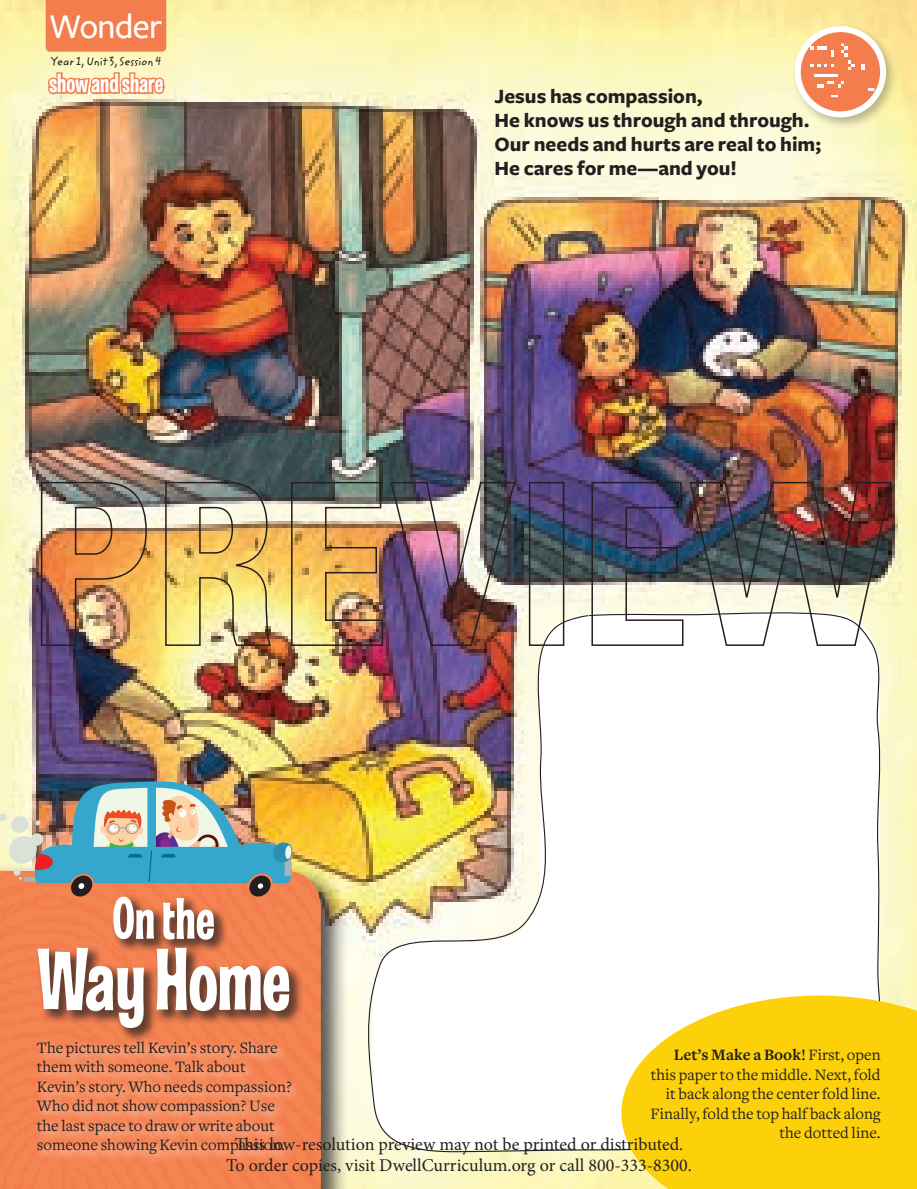
<style>
.page{position:relative;width:917px;height:1189px;background:#fff}
.page>*{position:absolute;margin:0;border:0;box-sizing:border-box;transform-origin:0 0}
.t1{font:90px "Las Vegas OT Jackpot";letter-spacing:-.01em;color:#fff}
.t2{font:60px "Las Vegas OT Jackpot";color:#fff}
.t3{font:500 36px "Freight Sans";letter-spacing:-.035em;color:#fff}
.t4{font:27px "Las Vegas OT Jackpot";letter-spacing:-.005em;color:#fff}
.t5{font:700 21px/24px "Freight Sans";color:#231f20}
.t6{font:18px/21px "Minion Pro";color:#231f20;text-align:center}
.t7{font:16.5px/19.5px "Freight Text";color:#231f20}
.t8{font:12px "Zemke Hand ITC";letter-spacing:-.01em;color:#231f20}
.s1{font-weight:700}
</style>
<div class="page">
<img style="left:0;top:0;width:916px;height:1188px">
<div style="left:790px;top:22px;width:107px;height:107px;background:#231f20;opacity:.3"></div>
<svg style="left:797px;top:29px;width:85px;height:85px;fill:#f47d4d"></svg>
<img style="left:807px;top:44px;width:67px;height:53px">
<div style="left:794px;top:26px;width:91px;height:91px;border:6px solid #fff;border-radius:50%"></div>
<div style="left:0;top:861px;width:347px;height:327px;background:#231f20;opacity:.75"></div>
<div style="left:0;top:870px;width:321px;height:318px;background:#f58453"></div>
<div style="left:33px;top:892px;width:270px;height:149px;background:#231f20;opacity:.7"></div>
<div style="left:32px;top:1037px;width:269px;height:128px;background:#fff;opacity:.75"></div>
<svg style="left:46px;top:0;width:120px;height:169px"></svg>
<img style="left:0;top:781px;width:292px;height:115px">
<div style="left:285px;top:845px;width:6px;height:14px;background:#f1f7e7;border-radius:50%"></div>
<img style="left:362px;top:611px;width:525px;height:542px">
<svg style="left:621px;top:995px;width:295px;height:193px;fill:#fdd109"></svg>
<img style="left:40px;top:481px;width:107px;height:165px">
<svg style="left:164px;top:481px;width:108px;height:165px"></svg>
<img style="left:290px;top:481px;width:226px;height:166px">
<div style="left:528px;top:482px;width:36px;height:164px;border:2px solid #231f20"></div>
<img style="left:590px;top:481px;width:302px;height:166px">
<h3 class="t3" style="left:49px;top:6px;width:115px">Wonder</h3>
<p class="t8" style="left:51px;top:53px;width:112px">Year 1, Unit 3, Session 4</p>
<h3 class="t4" style="left:49px;top:68px;width:116px">show and share</h3>
<p class="t5" style="left:494px;top:85px;width:328px">Jesus has compassion,<br>He knows us through and through.<br>Our needs and hurts are real to him;<br>He cares for me—and you!</p>
<h2 class="t2" style="left:112px;top:885px;width:104px">On the</h2>
<h1 class="t1" style="left:36px;top:930px;width:256px">Way Home</h1>
<p class="t7" style="left:37px;top:1037px;width:256px">The pictures tell Kevin’s story. Share them with someone. Talk about Kevin’s story. Who needs compassion?<br>Who did not show compassion? Use the last space to draw or write about someone showing Kevin compassion.</p>
<p class="t7" style="left:650px;top:1045px;width:231px;text-align:right"><span class="s1">Let’s Make a Book!</span> First, open this paper to the middle. Next, fold it back along the center fold line.<br>Finally, fold the top half back along the dotted line.</p>
<p class="t6" style="left:226px;top:1133px;width:467px">This low-resolution preview may not be printed or distributed.<br>To order copies, visit DwellCurriculum.org or call 800-333-8300.</p>
</div>
